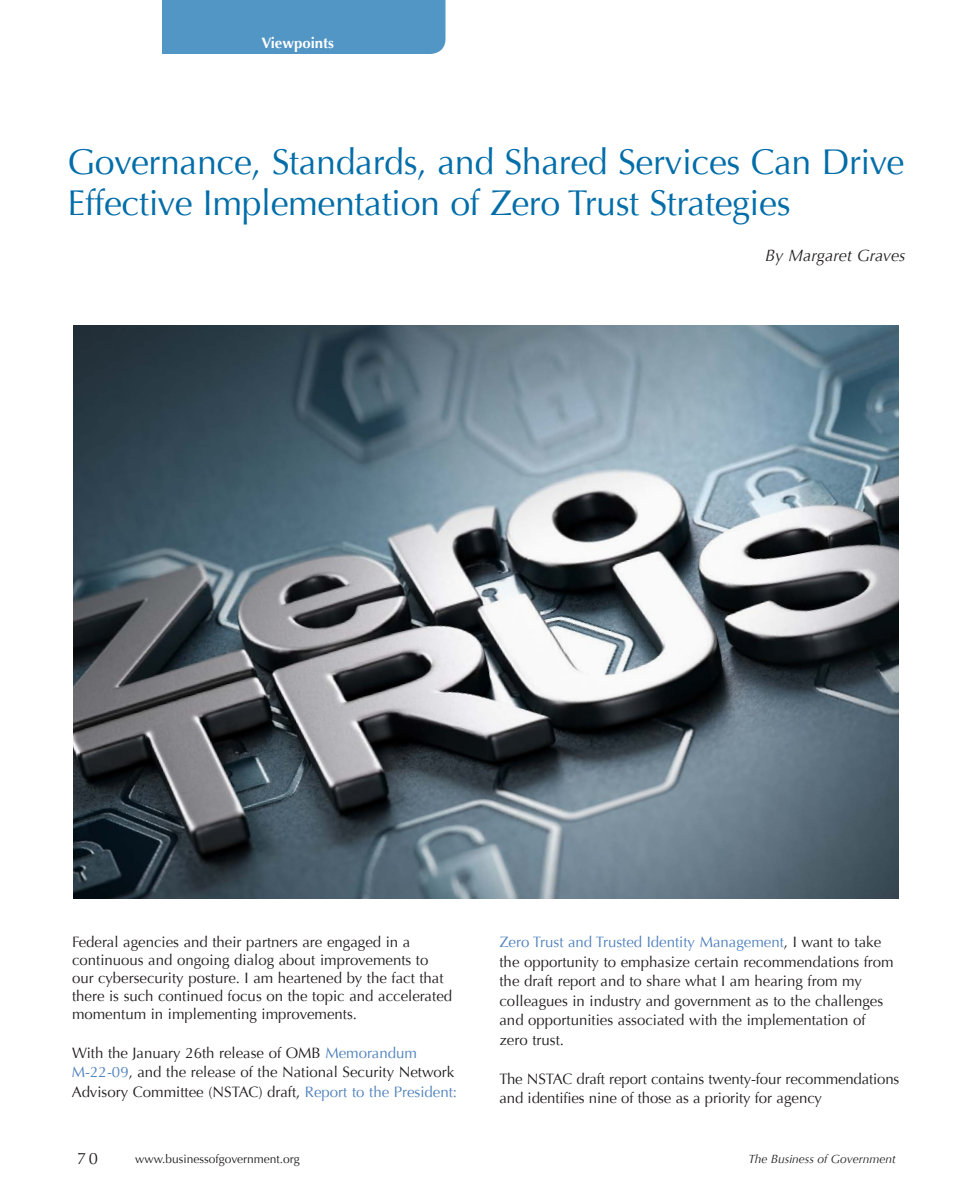
<style>
.page{position:relative;width:972px;height:1188px;background:#fff}
.page>*{position:absolute;margin:0;border:0;box-sizing:border-box;transform-origin:0 0}
.t1{font:35.7px/40.5px "Optima";letter-spacing:-.01em;color:#006da9}
.t2{font:italic 16.5px "Optima";color:#231f20}
.t3{font:16.5px "Optima";color:#231f20}
.t4{font:15px/19.5px "Optima";color:#231f20}
.t5{font:700 15px "Optima";color:#fff}
.t6{font:12px "Optima";color:#231f20}
.t7{font:italic 12px "Optima";color:#231f20}
.s1{color:#4f81bd}
</style>
<div class="page">
<div style="left:162px;top:0;width:284px;height:54px;background:#5296c5"></div>
<img style="left:73px;top:325px;width:826px;height:574px">
<p class="t5" style="left:261px;top:34px;width:74px">Viewpoints</p>
<h1 class="t1" style="left:68px;top:142px;width:838px">Governance, Standards, and Shared Services Can Drive<br>Effective Implementation of Zero Trust Strategies</h1>
<p class="t2" style="left:765px;top:246px;width:142px">By Margaret Graves</p>
<p class="t4" style="left:72px;top:933px;width:382px;line-height:18px">Federal agencies and their partners are engaged in a continuous and ongoing dialog about improvements to our cybersecurity posture. I am heartened by the fact that there is such continued focus on the topic and accelerated momentum in implementing improvements.</p>
<p class="t4" style="left:72px;top:1043px;width:387px">With the January 26th release of OMB <span class="s1">Memorandum<br>M-22-09</span>, and the release of the National Security Network<br>Advisory Committee (NSTAC) draft, <span class="s1">Report to the President:</span></p>
<p class="t4" style="left:499px;top:933px;width:396px"><span class="s1">Zero Trust and Trusted Identity Management</span>, I want to take the opportunity to emphasize certain recommendations from the draft report and to share what I am hearing from my colleagues in industry and government as to the challenges and opportunities associated with the implementation of zero trust.</p>
<p class="t4" style="left:499px;top:1069px;width:401px">The NSTAC draft report contains twenty-four recommendations and identifies nine of those as a priority for agency</p>
<p class="t3" style="left:77px;top:1149px;width:22px">70</p>
<p class="t6" style="left:135px;top:1152px;width:166px">www.businessofgovernment.org</p>
<p class="t7" style="left:749px;top:1152px;width:149px">The Business of Government</p>
</div>
